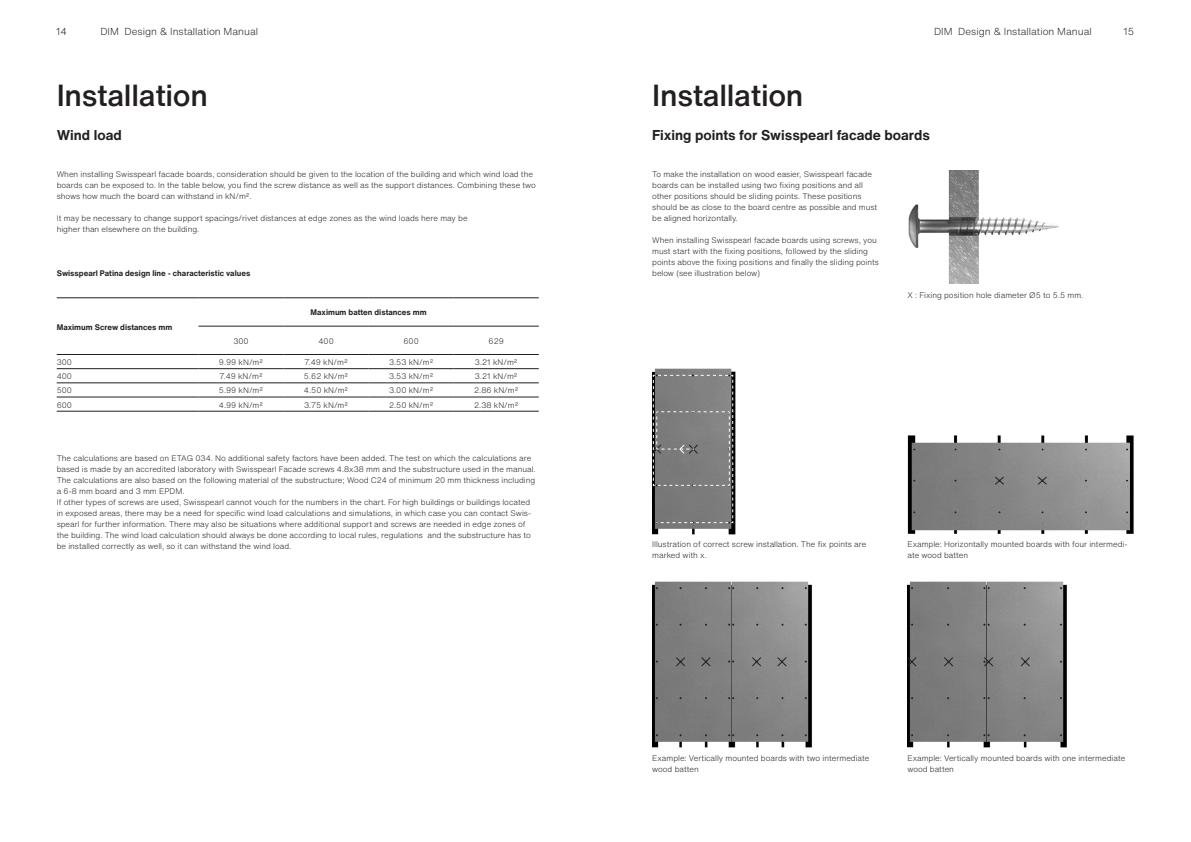
<style>
.page{position:relative;width:1191px;height:842px;background:#fff}
.page>*{position:absolute;margin:0;border:0;box-sizing:border-box;transform-origin:0 0}
.Helvetica_Header{font:500 30px "Helvetica Now Text";letter-spacing:-.01em;color:#231f20}
.Helvetica_subheader{font:700 14px "Helvetica Now Text";color:#231f20}
.t1{font:300 10px "Helvetica Now Text";color:#231f20}
.Helvetica_Brød_8_11{font:300 8px/11px "Helvetica Now Text";color:#231f20}
.Helvetica_mellemrubrik_8_11{font:700 8px "Helvetica Now Text";color:#231f20}
</style>
<div class="page">
<hr style="left:57px;top:298px;width:141px;height:1px;background:#231f20">
<hr style="left:198px;top:298px;width:85px;height:1px;background:#231f20">
<hr style="left:283px;top:298px;width:86px;height:1px;background:#231f20">
<hr style="left:369px;top:298px;width:85px;height:1px;background:#231f20">
<hr style="left:454px;top:298px;width:85px;height:1px;background:#231f20">
<hr style="left:198px;top:326px;width:85px;height:1px;background:#231f20">
<hr style="left:283px;top:326px;width:86px;height:1px;background:#231f20">
<hr style="left:369px;top:326px;width:85px;height:1px;background:#231f20">
<hr style="left:454px;top:326px;width:85px;height:1px;background:#231f20">
<hr style="left:57px;top:354px;width:141px;height:1px;background:#231f20">
<hr style="left:198px;top:354px;width:85px;height:1px;background:#231f20">
<hr style="left:283px;top:354px;width:86px;height:1px;background:#231f20">
<hr style="left:369px;top:354px;width:85px;height:1px;background:#231f20">
<hr style="left:454px;top:354px;width:85px;height:1px;background:#231f20">
<hr style="left:57px;top:368px;width:141px;height:1px;background:#231f20">
<hr style="left:198px;top:368px;width:85px;height:1px;background:#231f20">
<hr style="left:283px;top:368px;width:86px;height:1px;background:#231f20">
<hr style="left:369px;top:368px;width:85px;height:1px;background:#231f20">
<hr style="left:454px;top:368px;width:85px;height:1px;background:#231f20">
<hr style="left:57px;top:383px;width:141px;height:1px;background:#231f20">
<hr style="left:198px;top:383px;width:85px;height:1px;background:#231f20">
<hr style="left:283px;top:383px;width:86px;height:1px;background:#231f20">
<hr style="left:369px;top:383px;width:85px;height:1px;background:#231f20">
<hr style="left:454px;top:383px;width:85px;height:1px;background:#231f20">
<hr style="left:57px;top:397px;width:141px;height:1px;background:#231f20">
<hr style="left:198px;top:397px;width:85px;height:1px;background:#231f20">
<hr style="left:283px;top:397px;width:86px;height:1px;background:#231f20">
<hr style="left:369px;top:397px;width:85px;height:1px;background:#231f20">
<hr style="left:454px;top:397px;width:85px;height:1px;background:#231f20">
<hr style="left:57px;top:411px;width:141px;height:1px;background:#231f20">
<hr style="left:198px;top:411px;width:85px;height:1px;background:#231f20">
<hr style="left:283px;top:411px;width:86px;height:1px;background:#231f20">
<hr style="left:369px;top:411px;width:85px;height:1px;background:#231f20">
<hr style="left:454px;top:411px;width:85px;height:1px;background:#231f20">
<img style="left:908px;top:170px;width:151px;height:113px">
<img style="left:907px;top:435px;width:227px;height:99px">
<img style="left:652px;top:581px;width:160px;height:167px">
<img style="left:907px;top:581px;width:160px;height:167px">
<img style="left:652px;top:369px;width:84px;height:166px">
<svg style="left:994px;top:476px;width:10px;height:9px"></svg>
<svg style="left:1037px;top:476px;width:10px;height:9px"></svg>
<svg style="left:983px;top:657px;width:10px;height:10px"></svg>
<svg style="left:1020px;top:657px;width:10px;height:10px"></svg>
<svg style="left:943px;top:657px;width:10px;height:10px"></svg>
<svg style="left:907px;top:657px;width:9px;height:10px"></svg>
<svg style="left:728px;top:587px;width:6px;height:2px"></svg>
<svg style="left:728px;top:624px;width:6px;height:2px"></svg>
<svg style="left:728px;top:697px;width:6px;height:2px"></svg>
<svg style="left:675px;top:657px;width:10px;height:10px"></svg>
<svg style="left:701px;top:657px;width:10px;height:10px"></svg>
<svg style="left:751px;top:657px;width:10px;height:10px"></svg>
<svg style="left:777px;top:657px;width:10px;height:10px"></svg>
<svg style="left:728px;top:660px;width:6px;height:2px"></svg>
<svg style="left:728px;top:734px;width:6px;height:2px"></svg>
<svg style="left:983px;top:587px;width:6px;height:2px"></svg>
<svg style="left:983px;top:624px;width:6px;height:2px"></svg>
<svg style="left:983px;top:697px;width:6px;height:2px"></svg>
<svg style="left:983px;top:734px;width:6px;height:2px"></svg>
<svg style="left:652px;top:374px;width:82px;height:150px;background:#797979"></svg>
<p class="t1" style="left:56px;top:25px;width:12px">14</p>
<p class="t1" style="left:100px;top:25px;width:159px">DIM Design &amp; Installation Manual</p>
<p class="t1" style="left:934px;top:25px;width:159px">DIM Design &amp; Installation Manual</p>
<p class="t1" style="left:1123px;top:25px;width:12px">15</p>
<p class="Helvetica_Header" style="left:57px;top:76px;width:153px">Installation</p>
<p class="Helvetica_subheader" style="left:57px;top:126px;width:67px">Wind load</p>
<p class="Helvetica_Brød_8_11" style="left:57px;top:169px;width:481px">When installing Swisspearl facade boards, consideration should be given to the location of the building and which wind load the boards can be exposed to. In the table below, you find the screw distance as well as the support distances. Combining these two shows how much the board can withstand in kN/m2.</p>
<p class="Helvetica_Brød_8_11" style="left:57px;top:213px;width:412px">It may be necessary to change support spacings/rivet distances at edge zones as the wind loads here may be</p>
<p class="Helvetica_Brød_8_11" style="left:57px;top:224px;width:144px">higher than elsewhere on the building.</p>
<p class="Helvetica_mellemrubrik_8_11" style="left:57px;top:268px;width:195px">Swisspearl Patina design line - characteristic values</p>
<p class="Helvetica_mellemrubrik_8_11" style="left:57px;top:321px;width:117px">Maximum Screw distances mm</p>
<p class="Helvetica_mellemrubrik_8_11" style="left:310px;top:307px;width:118px">Maximum batten distances mm</p>
<p class="Helvetica_Brød_8_11" style="left:233px;top:335px;width:17px">300</p>
<p class="Helvetica_Brød_8_11" style="left:318px;top:335px;width:17px">400</p>
<p class="Helvetica_Brød_8_11" style="left:403px;top:335px;width:17px">600</p>
<p class="Helvetica_Brød_8_11" style="left:488px;top:335px;width:17px">629</p>
<p class="Helvetica_Brød_8_11" style="left:57px;top:357px;width:17px">300</p>
<p class="Helvetica_Brød_8_11" style="left:219px;top:357px;width:46px">9.99 kN/m2</p>
<p class="Helvetica_Brød_8_11" style="left:304px;top:357px;width:45px">7.49 kN/m2</p>
<p class="Helvetica_Brød_8_11" style="left:389px;top:357px;width:46px">3.53 kN/m2</p>
<p class="Helvetica_Brød_8_11" style="left:475px;top:357px;width:44px">3.21 kN/m2</p>
<p class="Helvetica_Brød_8_11" style="left:57px;top:371px;width:17px">400</p>
<p class="Helvetica_Brød_8_11" style="left:219px;top:371px;width:45px">7.49 kN/m2</p>
<p class="Helvetica_Brød_8_11" style="left:304px;top:371px;width:46px">5.62 kN/m2</p>
<p class="Helvetica_Brød_8_11" style="left:389px;top:371px;width:46px">3.53 kN/m2</p>
<p class="Helvetica_Brød_8_11" style="left:475px;top:371px;width:44px">3.21 kN/m2</p>
<p class="Helvetica_Brød_8_11" style="left:57px;top:385px;width:17px">500</p>
<p class="Helvetica_Brød_8_11" style="left:219px;top:385px;width:46px">5.99 kN/m2</p>
<p class="Helvetica_Brød_8_11" style="left:304px;top:385px;width:46px">4.50 kN/m2</p>
<p class="Helvetica_Brød_8_11" style="left:389px;top:385px;width:46px">3.00 kN/m2</p>
<p class="Helvetica_Brød_8_11" style="left:474px;top:385px;width:46px">2.86 kN/m2</p>
<p class="Helvetica_Brød_8_11" style="left:57px;top:399px;width:17px">600</p>
<p class="Helvetica_Brød_8_11" style="left:219px;top:399px;width:46px">4.99 kN/m2</p>
<p class="Helvetica_Brød_8_11" style="left:304px;top:399px;width:45px">3.75 kN/m2</p>
<p class="Helvetica_Brød_8_11" style="left:389px;top:399px;width:46px">2.50 kN/m2</p>
<p class="Helvetica_Brød_8_11" style="left:474px;top:399px;width:46px">2.38 kN/m2</p>
<p class="Helvetica_Brød_8_11" style="left:57px;top:452px;width:480px">The calculations are based on ETAG 034. No additional safety factors have been added. The test on which the calculations are based is made by an accredited laboratory with Swisspearl Facade screws 4.8x38 mm and the substructure used in the manual.<br>The calculations are also based on the following material of the substructure; Wood C24 of minimum 20 mm thickness including a 6-8 mm board and 3 mm EPDM.</p>
<p class="Helvetica_Brød_8_11" style="left:57px;top:496px;width:476px">If other types of screws are used, Swisspearl cannot vouch for the numbers in the chart. For high buildings or buildings located in exposed areas, there may be a need for specific wind load calculations and simulations, in which case you can contact Swis&shy;spearl for further information. There may also be situations where additional support and screws are needed in edge zones of the building. The wind load calculation should always be done according to local rules, regulations and the substructure has to be installed correctly as well, so it can withstand the wind load.</p>
<p class="Helvetica_Header" style="left:652px;top:76px;width:153px">Installation</p>
<p class="Helvetica_subheader" style="left:652px;top:126px;width:279px">Fixing points for Swisspearl facade boards</p>
<p class="Helvetica_Brød_8_11" style="left:652px;top:169px;width:227px">To make the installation on wood easier, Swisspearl facade boards can be installed using two fixing positions and all other positions should be sliding points. These positions should be as close to the board centre as possible and must be aligned horizontally.</p>
<p class="Helvetica_Brød_8_11" style="left:652px;top:235px;width:228px">When installing Swisspearl facade boards using screws, you must start with the fixing positions, followed by the sliding points above the fixing positions and finally the sliding points below (see illustration below)</p>
<p class="Helvetica_Brød_8_11" style="left:907px;top:289px;width:177px">X : Fixing position hole diameter Ø5 to 5.5 mm.</p>
<p class="Helvetica_Brød_8_11" style="left:652px;top:539px;width:216px">Illustration of correct screw installation. The fix points are marked with x.</p>
<p class="Helvetica_Brød_8_11" style="left:907px;top:539px;width:221px">Example: Horizontally mounted boards with four intermedi&shy;ate wood batten</p>
<p class="Helvetica_Brød_8_11" style="left:652px;top:753px;width:219px">Example: Vertically mounted boards with two intermediate wood batten</p>
<p class="Helvetica_Brød_8_11" style="left:907px;top:753px;width:219px">Example: Vertically mounted boards with one intermediate wood batten</p>
</div>
